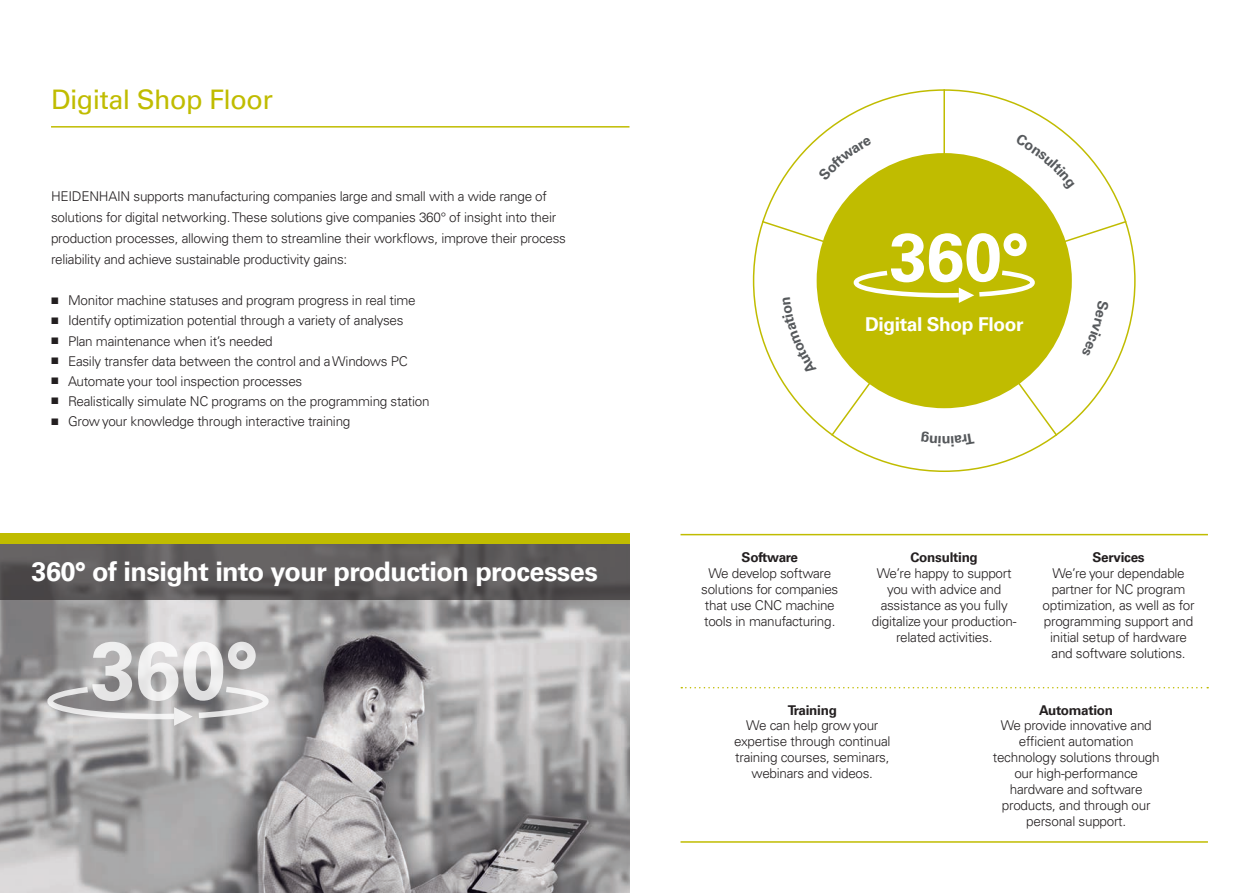
<style>
.page{position:relative;width:1259px;height:893px;background:#fff}
.page>*{position:absolute;margin:0;border:0;box-sizing:border-box;transform-origin:0 0}
.t1{font:700 27px "Univers LT Pro 65";letter-spacing:-.02em;color:#fff}
.t2{font:27px "Univers LT Pro 55 Roman";letter-spacing:-.02em;color:#c0bc00}
.t3{font:700 19.2px "Univers LT Pro 65";letter-spacing:-.02em;color:#fff}
.t4{font:300 13.5px/15.9px "Univers LT Pro 45";letter-spacing:-.02em;color:#231f20;text-align:center}
.t5{font:700 13.5px "Univers LT Pro 65";letter-spacing:-.02em;color:#231f20}
</style>
<div class="page">
<hr style="left:51px;top:126px;width:578px;height:2px;background:#c0bc00">
<img style="left:0;top:600px;width:629px;height:293px">
<svg style="left:0;top:544px;width:629px;height:56px;background:#5b5859"></svg>
<div style="left:0;top:534px;width:629px;height:10px;background:#c0bc00"></div>
<svg style="left:46px;top:642px;width:224px;height:84px;background:#bfbebe"></svg>
<div style="left:816px;top:153px;width:255px;height:255px;background:#c0bc00;border-radius:50%"></div>
<hr style="left:680px;top:841px;width:528px;height:2px;background:#c0bc00">
<hr style="left:680px;top:534px;width:528px;height:1px;background:#c0bc00">
<svg style="left:681px;top:687px;width:527px;height:1px"></svg>
<svg style="left:853px;top:233px;width:182px;height:70px"></svg>
<hr style="left:943px;top:89px;width:2px;height:66px;background:#c0bc00">
<svg style="left:1062px;top:220px;width:66px;height:24px"></svg>
<svg style="left:1016px;top:380px;width:42px;height:58px"></svg>
<svg style="left:829px;top:380px;width:43px;height:58px"></svg>
<svg style="left:760px;top:220px;width:66px;height:24px"></svg>
<svg style="left:1015px;top:133px;width:59px;height:57px"></svg>
<h1 class="t2" style="left:51px;top:81px;width:223px">Digital Shop Floor</h1>
<p class="t4" style="left:51px;top:185px;width:516px;line-height:21px;text-align:left">HEIDENHAIN supports manufacturing companies large and small with a wide range of solutions for digital networking. These solutions give companies 360° of insight into their production processes, allowing them to streamline their workflows, improve their process reliability and achieve sustainable productivity gains:</p>
<p class="t4" style="left:68px;top:290px;width:363px;line-height:20.1px;text-align:left">Monitor machine statuses and program progress in real time Identify optimization potential through a variety of analyses Plan maintenance when it’s needed<br>Easily transfer data between the control and a Windows PC Automate your tool inspection processes<br>Realistically simulate NC programs on the programming station Grow your knowledge through interactive training</p>
<h1 class="t1" style="left:32px;top:552px;width:568px">360° of insight into your production processes</h1>
<h2 class="t3" style="left:865px;top:310px;width:160px">Digital Shop Floor</h2>
<p class="t5" style="left:741px;top:548px;width:58px">Software</p>
<p class="t4" style="left:701px;top:565px;width:139px">We develop software solutions for companies that use CNC machine tools in manufacturing.</p>
<p class="t5" style="left:910px;top:548px;width:69px">Consulting</p>
<p class="t4" style="left:872px;top:565px;width:146px">We’re happy to support you with advice and assistance as you fully digitalize your production&shy;related activities.</p>
<p class="t5" style="left:1092px;top:548px;width:54px">Services</p>
<p class="t4" style="left:1042px;top:565px;width:153px">We’re your dependable partner for NC program optimization, as well as for programming support and initial setup of hardware and software solutions.</p>
<p class="t5" style="left:788px;top:700px;width:51px">Training</p>
<p class="t4" style="left:734px;top:717px;width:158px">We can help grow your expertise through continual training courses, seminars, webinars and videos.</p>
<p class="t5" style="left:1039px;top:700px;width:75px">Automation</p>
<p class="t4" style="left:993px;top:717px;width:168px">We provide innovative and efficient automation technology solutions through our high-performance hardware and software products, and through our personal support.</p>
</div>
